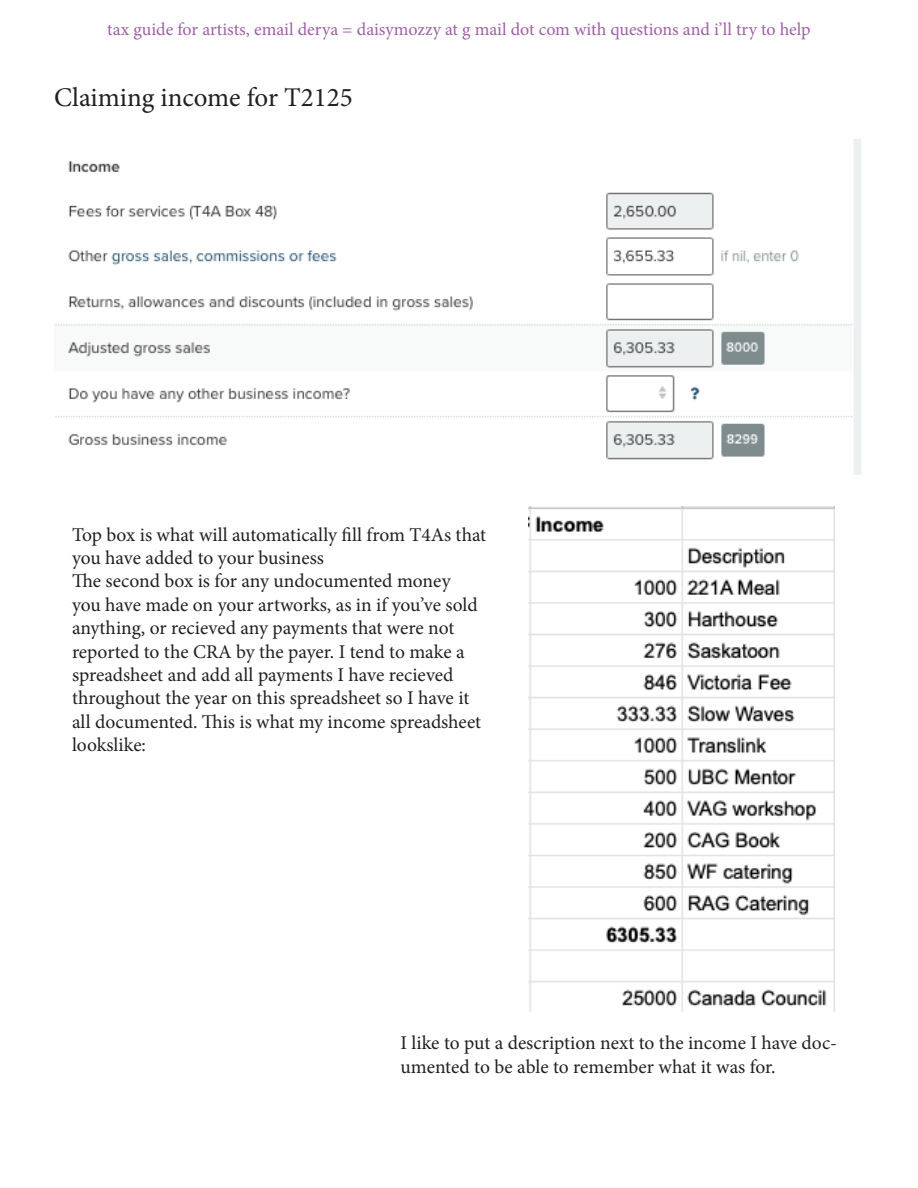
<style>
.page{position:relative;width:918px;height:1188px;background:#fff}
.page>*{position:absolute;margin:0;border:0;box-sizing:border-box;transform-origin:0 0}
.t1{font:27px "Minion Pro";color:#231f20}
.t2{font:19.5px/23.4px "Minion Pro";letter-spacing:-.005em;color:#231f20}
.t3{font:18px "Minion Pro";color:#a05fa7}
</style>
<div class="page">
<img style="left:55px;top:140px;width:806px;height:334px">
<img style="left:529px;top:506px;width:306px;height:505px">
<p class="t3" style="left:107px;top:17px;width:705px">tax guide for artists, email derya = daisymozzy at g mail dot com with questions and i’ll try to help</p>
<p class="t1" style="left:54px;top:79px;width:300px">Claiming income for T2125</p>
<p class="t2" style="left:72px;top:523px;width:416px">Top box is what will automatically fill from T4As that you have added to your business</p>
<p class="t2" style="left:72px;top:570px;width:411px">The second box is for any undocumented money you have made on your artworks, as in if you’ve sold anything, or recieved any payments that were not reported to the CRA by the payer. I tend to make a spreadsheet and add all payments I have recieved throughout the year on this spreadsheet so I have it all documented. This is what my income spreadsheet lookslike:</p>
<p class="t2" style="left:400px;top:1031px;width:438px">I like to put a description next to the income I have doc&shy;umented to be able to remember what it was for.</p>
</div>
